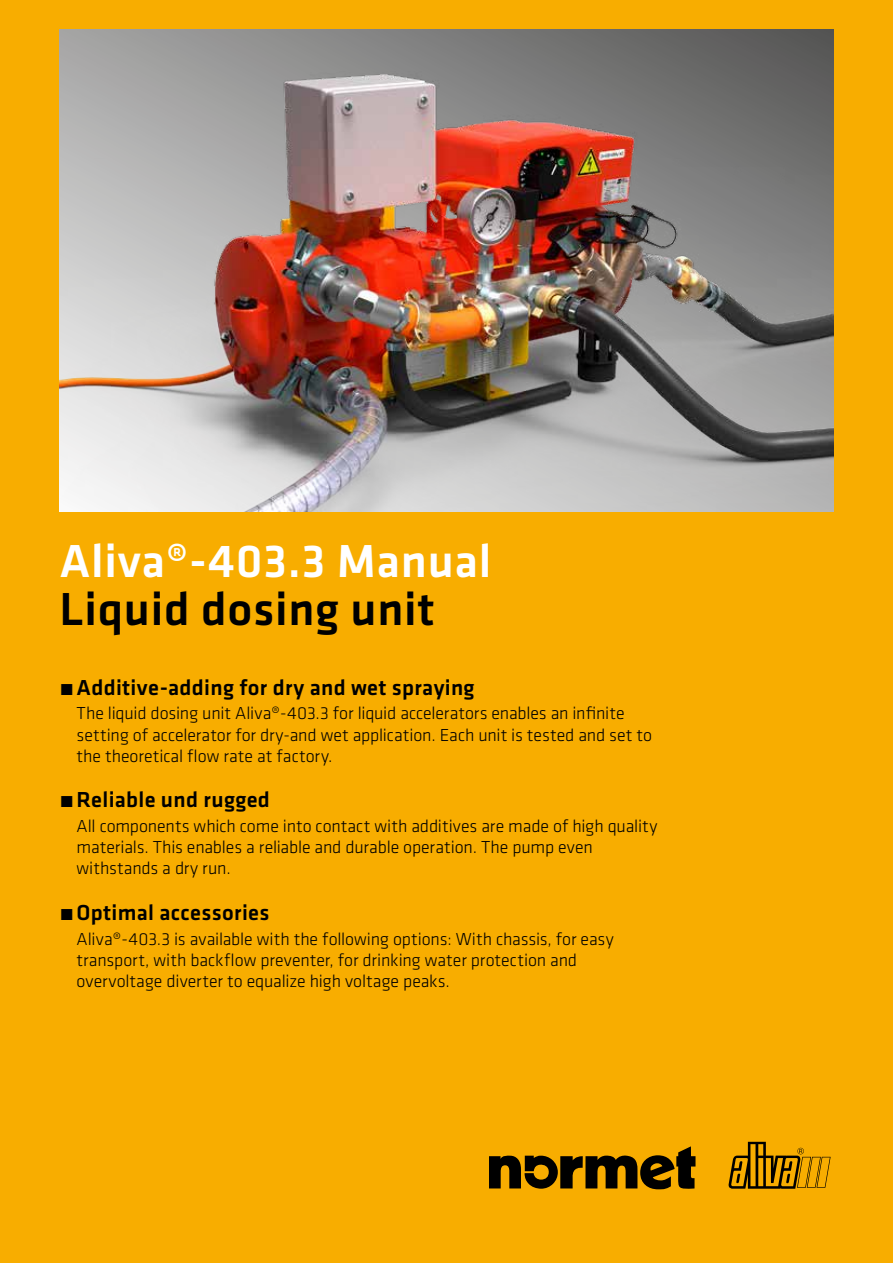
<style>
.page{position:relative;width:893px;height:1263px;background:#f8ad00}
.page>*{position:absolute;margin:0;border:0;box-sizing:border-box;transform-origin:0 0}
.t1{font:500 48px "Klavika";letter-spacing:.015em;color:#fff}
.t2{font:500 48px "Klavika";letter-spacing:.015em;color:#000}
.t3{font:500 22.5px "Klavika";letter-spacing:.015em;color:#000}
.t4{font:300 18px/21px "Klavika";letter-spacing:-.005em;color:#000}
</style>
<div class="page">
<img style="left:60px;top:30px;width:773px;height:481px">
<svg style="left:728px;top:1142px;width:103px;height:47px"></svg>
<svg style="left:489px;top:1146px;width:206px;height:43px"></svg>
<h1 class="t1" style="left:60px;top:535px;width:433px">Aliva®-403.3 Manual</h1>
<h1 class="t2" style="left:60px;top:583px;width:377px">Liquid dosing unit</h1>
<p class="t3" style="left:60px;top:675px;width:417px">•Additive-adding for dry and wet spraying</p>
<p class="t4" style="left:77px;top:703px;width:577px">The liquid dosing unit Aliva®-403.3 for liquid accelerators enables an infinite setting of accelerator for dry-and wet application. Each unit is tested and set to the theoretical flow rate at factory.</p>
<p class="t3" style="left:60px;top:787px;width:212px">•Reliable und rugged</p>
<p class="t4" style="left:77px;top:816px;width:582px">All components which come into contact with additives are made of high quality materials. This enables a reliable and durable operation. The pump even withstands a dry run.</p>
<p class="t3" style="left:60px;top:900px;width:211px">•Optimal accessories</p>
<p class="t4" style="left:77px;top:928px;width:539px">Aliva®-403.3 is available with the following options: With chassis, for easy transport, with backflow preventer, for drinking water protection and overvoltage diverter to equalize high voltage peaks.</p>
</div>
